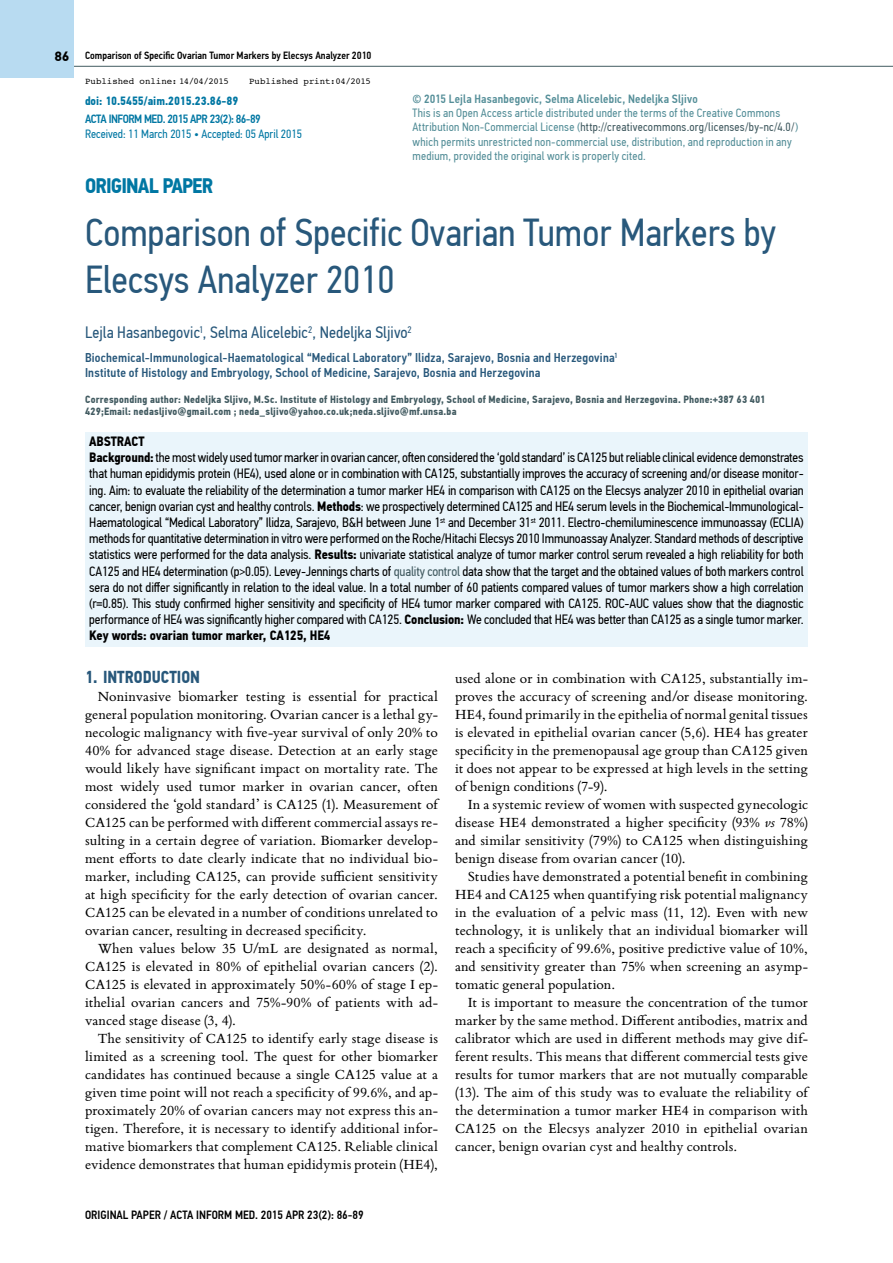
<style>
.page{position:relative;width:893px;height:1263px;background:#fff}
.page>*{position:absolute;margin:0;border:0;box-sizing:border-box;transform-origin:0 0}
.t1{font:39px/46.8px "PF Din Text Cond Pro";color:#28587b}
.t2{font:700 21px "PF Din Text Cond Pro";letter-spacing:-.04em;color:#0077a3}
.t3{font:700 17.4px "PF Din Text Cond Pro";color:#28587b;scale:.95 1}
.t4{font:16.5px "PF Din Text Cond Pro";letter-spacing:.005em;color:#28587b}
.t5{font:15px/18px "Bembo Book MT Pro";letter-spacing:.005em;color:#000;text-align:justify}
.t6{font:13.5px/16.2px "PF Din Text Cond Pro";letter-spacing:-.01em;color:#000}
.t7{font:700 13.5px "PF Din Text Pro";color:#000}
.t8{font:500 12.75px/15.3px "PF Din Text Cond Pro";letter-spacing:.015em;color:#28587b}
.t9{font:12px/14.4px "PF Din Text Cond Pro";letter-spacing:.02em;color:#548e98}
.t10{font:500 12px "PF Din Text Cond Pro";letter-spacing:.02em;color:#548e98}
.t11{font:500 12px "PF Din Text Cond Pro";color:#000}
.t12{font:12px "PF Din Text Cond Pro";color:#0077a3}
.t13{font:500 12px "PF Din Text Cond Pro";letter-spacing:-.04em;color:#0077a3}
.t14{font:700 12px "PF Din Text Cond Pro";color:#0077a3}
.t15{font:700 10.5px/12.6px "PF Din Text Cond Pro";letter-spacing:.02em;color:#425b61}
.t16{font:500 10.5px "PF Din Text Cond Pro";color:#000}
.t17{font:9px "Courier 10 Pitch BT";letter-spacing:-.005em;color:#000}
.s1{color:#425b61}
.s2{font-weight:700}
.s3{font-style:italic}
</style>
<div class="page">
<hr style="left:0;top:66px;width:893px;height:1px;background:#425b61">
<div style="left:0;top:0;width:73px;height:78px;background:#b8dbf1"></div>
<div style="left:85px;top:432px;width:723px;height:214px;background:#eaf5fb"></div>
<p class="t7" style="left:55px;top:48px;width:16px">86</p>
<p class="t16" style="left:85px;top:49px;width:288px">Comparison of Specific Ovarian Tumor Markers by Elecsys Analyzer 2010</p>
<p class="t17" style="left:85px;top:77px;width:145px">Published online: 14/04/2015</p>
<p class="t17" style="left:249px;top:77px;width:123px">Published print:04/2015</p>
<p class="t14" style="left:85px;top:93px;width:155px">doi: 10.5455/aim.2015.23.86-89</p>
<p class="t13" style="left:85px;top:112px;width:177px">ACTA INFORM MED. 2015 APR 23(2): 86-89</p>
<p class="t12" style="left:85px;top:126px;width:219px">Received: 11 March 2015 • Accepted: 05 April 2015</p>
<h2 class="t2" style="left:85px;top:173px;width:130px">ORIGINAL PAPER</h2>
<p class="t10" style="left:412px;top:91px;width:287px">© 2015 Lejla Hasanbegovic, Selma Alicelebic, Nedeljka Sljivo</p>
<p class="t9" style="left:412px;top:106px;width:387px">This is an Open Access article distributed under the terms of the Creative Commons Attribution Non-Commercial License (<span class="s1">http://creativecommons.org/licenses/by-nc/4.0/</span>) which permits unrestricted non-commercial use, distribution, and reproduction in any medium, provided the original work is properly cited.</p>
<h1 class="t1" style="left:85px;top:209px;width:692px">Comparison of Specific Ovarian Tumor Markers by<br>Elecsys Analyzer 2010</h1>
<p class="t4" style="left:85px;top:323px;width:328px">Lejla Hasanbegovic<sup>1</sup>, Selma Alicelebic<sup>2</sup>, Nedeljka Sljivo<sup>2</sup></p>
<p class="t8" style="left:85px;top:350px;width:534px">Biochemical-Immunological-Haematological “Medical Laboratory” Ilidza, Sarajevo, Bosnia and Herzegovina<sup>1<br></sup>Institute of Histology and Embryology, School of Medicine, Sarajevo, Bosnia and Herzegovina</p>
<p class="t15" style="left:85px;top:393px;width:682px">Corresponding author: Nedeljka Sljivo, M.Sc. Institute of Histology and Embryology, School of Medicine, Sarajevo, Bosnia and Herzegovina. Phone:+387 63 401<br>429;Email: nedasljivo@gmail.com ; neda_sljivo@yahoo.co.uk;neda.sljivo@mf.unsa.ba</p>
<p class="t6" style="left:89px;top:433px;width:716px"><span class="s2">ABSTRACT<br>Background:</span> the most widely used tumor marker in ovarian cancer, often considered the ‘gold standard’ is CA125 but reliable clinical evidence demonstrates that human epididymis protein (HE4), used alone or in combination with CA125, substantially improves the accuracy of screening and/or disease monitor&shy;ing. Aim: to evaluate the reliability of the determination a tumor marker HE4 in comparison with CA125 on the Elecsys analyzer 2010 in epithelial ovarian cancer, benign ovarian cyst and healthy controls. <span class="s2">Methods</span>: we prospectively determined CA125 and HE4 serum levels in the Biochemical-Immunological-Haematological “Medical Laboratory” Ilidza, Sarajevo, B&amp;H between June 1<sup>st</sup> and December 31<sup>st</sup> 2011. Electro-chemiluminescence immunoassay (ECLIA) methods for quantitative determination in vitro were performed on the Roche/Hitachi Elecsys 2010 Immunoassay Analyzer. Standard methods of descriptive statistics were performed for the data analysis. <span class="s2">Results:</span> univariate statistical analyze of tumor marker control serum revealed a high reliability for both CA125 and HE4 determination (p&gt;0.05). Levey-Jennings charts of <span class="s1">quality control</span> data show that the target and the obtained values of both markers control sera do not differ significantly in relation to the ideal value. In a total number of 60 patients compared values of tumor markers show a high correlation (r=0.85). This study confirmed higher sensitivity and specificity of HE4 tumor marker compared with CA125. ROC-AUC values show that the diagnostic performance of HE4 was significantly higher compared with CA125. <span class="s2">Conclusion:</span> We concluded that HE4 was better than CA125 as a single tumor marker.<br><span class="s2">Key words: ovarian tumor marker, CA125, HE4</span></p>
<p class="t3" style="left:85px;top:667px;width:123px">1. INTRODUCTION</p>
<p class="t5" style="left:85px;top:687px;width:354px;text-indent:13px">Noninvasive biomarker testing is essential for practical general population monitoring. Ovarian cancer is a lethal gy&shy;necologic malignancy with five-year survival of only 20% to 40% for advanced stage disease. Detection at an early stage would likely have significant impact on mortality rate. The most widely used tumor marker in ovarian cancer, often considered the ‘gold standard’ is CA125 (1). Measurement of CA125 can be performed with different commercial assays re&shy;sulting in a certain degree of variation. Biomarker develop&shy;ment efforts to date clearly indicate that no individual bio&shy;marker, including CA125, can provide sufficient sensitivity at high specificity for the early detection of ovarian cancer.<br>CA125 can be elevated in a number of conditions unrelated to ovarian cancer, resulting in decreased specificity.</p>
<p class="t5" style="left:85px;top:939px;width:354px;text-indent:13px">When values below 35 U/mL are designated as normal, CA125 is elevated in 80% of epithelial ovarian cancers (2).<br>CA125 is elevated in approximately 50%-60% of stage I ep&shy;ithelial ovarian cancers and 75%-90% of patients with ad&shy;vanced stage disease (3, 4).</p>
<p class="t5" style="left:85px;top:1029px;width:354px;text-indent:13px">The sensitivity of CA125 to identify early stage disease is limited as a screening tool. The quest for other biomarker candidates has continued because a single CA125 value at a given time point will not reach a specificity of 99.6%, and ap&shy;proximately 20% of ovarian cancers may not express this an&shy;tigen. Therefore, it is necessary to identify additional infor&shy;mative biomarkers that complement CA125. Reliable clinical evidence demonstrates that human epididymis protein (HE4),</p>
<p class="t11" style="left:85px;top:1207px;width:280px">ORIGINAL PAPER / ACTA INFORM MED. 2015 APR 23(2): 86-89</p>
<p class="t5" style="left:455px;top:669px;width:354px">used alone or in combination with CA125, substantially im&shy;proves the accuracy of screening and/or disease monitoring.<br>HE4, found primarily in the epithelia of normal genital tissues is elevated in epithelial ovarian cancer (5,6). HE4 has greater specificity in the premenopausal age group than CA125 given it does not appear to be expressed at high levels in the setting of benign conditions (7-9).</p>
<p class="t5" style="left:455px;top:795px;width:354px;text-indent:13px">In a systemic review of women with suspected gynecologic disease HE4 demonstrated a higher specificity (93% <span class="s3">vs</span> 78%) and similar sensitivity (79%) to CA125 when distinguishing benign disease from ovarian cancer (10).</p>
<p class="t5" style="left:455px;top:867px;width:354px;text-indent:13px">Studies have demonstrated a potential benefit in combining HE4 and CA125 when quantifying risk potential malignancy in the evaluation of a pelvic mass (11, 12). Even with new technology, it is unlikely that an individual biomarker will reach a specificity of 99.6%, positive predictive value of 10%, and sensitivity greater than 75% when screening an asymp&shy;tomatic general population.</p>
<p class="t5" style="left:455px;top:993px;width:354px;text-indent:13px">It is important to measure the concentration of the tumor marker by the same method. Different antibodies, matrix and calibrator which are used in different methods may give dif&shy;ferent results. This means that different commercial tests give results for tumor markers that are not mutually comparable (13). The aim of this study was to evaluate the reliability of the determination a tumor marker HE4 in comparison with CA125 on the Elecsys analyzer 2010 in epithelial ovarian cancer, benign ovarian cyst and healthy controls.</p>
</div>
